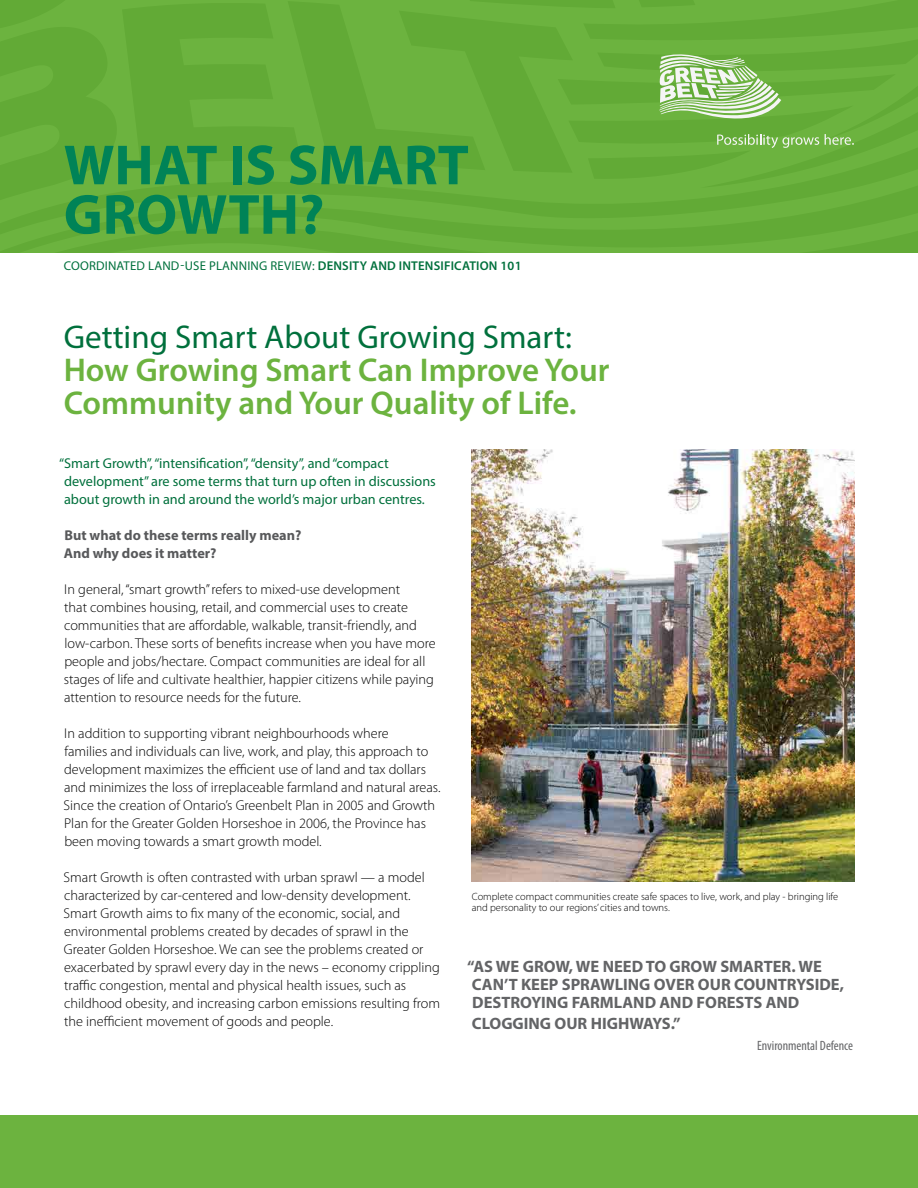
<style>
.page{position:relative;width:918px;height:1188px;background:#fff}
.page>*{position:absolute;margin:0;border:0;box-sizing:border-box;transform-origin:0 0}
.t1{font:700 57px/49.5px "Myriad Pro";color:#008357}
.t2{font:600 33px/33px "Myriad Pro";color:#6cb33f}
.t3{font:33px "Myriad Pro";color:#00703c}
.t4{font:700 16.5px/18px "Myriad Pro";color:#636466}
.t5{font:300 14.25px/18px "Myriad Pro";color:#000}
.t6{font:14.25px/18px "Myriad Pro";color:#00703c}
.t7{font:700 14.25px/18px "Myriad Pro";color:#58595b}
.t8{font:condensed 13.5px "Myriad Pro";color:#636466}
.t9{font:12.75px "Myriad Pro";letter-spacing:.015em;color:#00703c}
.t10{font:300 10.5px/11.2px "Myriad Pro";color:#000}
.s1{font-weight:600}
</style>
<div class="page">
<svg style="left:0;top:223px;width:918px;height:29px;background:#66ae3a"></svg>
<div style="left:0;top:0;width:918px;height:223px;background:#68af3b"></div>
<img style="left:472px;top:450px;width:382px;height:432px">
<div style="left:0;top:1116px;width:918px;height:72px;background:#6cb33f"></div>
<h1 class="t1" style="left:64px;top:138px;width:407px">WHAT IS SMART<br>GROWTH?</h1>
<p class="t9" style="left:64px;top:258px;width:459px">COORDINATED LAND-USE PLANNING REVIEW: <span class="s1">DENSITY AND INTENSIFICATION 101</span></p>
<h2 class="t3" style="left:64px;top:317px;width:510px">Getting Smart About Growing Smart:</h2>
<h2 class="t2" style="left:64px;top:353px;width:547px">How Growing Smart Can Improve Your<br>Community and Your Quality of Life.</h2>
<p class="t6" style="left:64px;top:454px;width:373px;text-indent:-5px">“Smart Growth”, “intensification”, “density”, and “compact development” are some terms that turn up often in discussions about growth in and around the world’s major urban centres.</p>
<p class="t7" style="left:64px;top:526px;width:239px">But what do these terms really mean?<br>And why does it matter?</p>
<p class="t5" style="left:64px;top:580px;width:373px">In general, “smart growth” refers to mixed-use development<br>that combines housing, retail, and commercial uses to create communities that are affordable, walkable, transit-friendly, and low-carbon. These sorts of benefits increase when you have more people and jobs/hectare. Compact communities are ideal for all stages of life and cultivate healthier, happier citizens while paying attention to resource needs for the future.</p>
<p class="t5" style="left:64px;top:724px;width:379px">In addition to supporting vibrant neighbourhoods where<br>families and individuals can live, work, and play, this approach to development maximizes the efficient use of land and tax dollars and minimizes the loss of irreplaceable farmland and natural areas.<br>Since the creation of Ontario’s Greenbelt Plan in 2005 and Growth Plan for the Greater Golden Horseshoe in 2006, the Province has been moving towards a smart growth model.</p>
<p class="t5" style="left:64px;top:868px;width:378px">Smart Growth is often contrasted with urban sprawl — a model characterized by car-centered and low-density development.<br>Smart Growth aims to fix many of the economic, social, and environmental problems created by decades of sprawl in the Greater Golden Horseshoe. We can see the problems created or exacerbated by sprawl every day in the news – economy crippling traffic congestion, mental and physical health issues, such as childhood obesity, and increasing carbon emissions resulting from the inefficient movement of goods and people.</p>
<p class="t10" style="left:472px;top:891px;width:368px">Complete compact communities create safe spaces to live, work, and play - bringing life and personality to our regions’ cities and towns.</p>
<p class="t4" style="left:467px;top:957px;width:378px">“AS WE GROW, WE NEED TO GROW SMARTER. WE<br>CAN’T KEEP SPRAWLING OVER OUR COUNTRYSIDE,<br>DESTROYING FARMLAND AND FORESTS AND</p>
<p class="t4" style="left:472px;top:1014px;width:210px">CLOGGING OUR HIGHWAYS.”</p>
<p class="t8" style="left:757px;top:1037px;width:98px">Environmental Defence</p>
</div>
